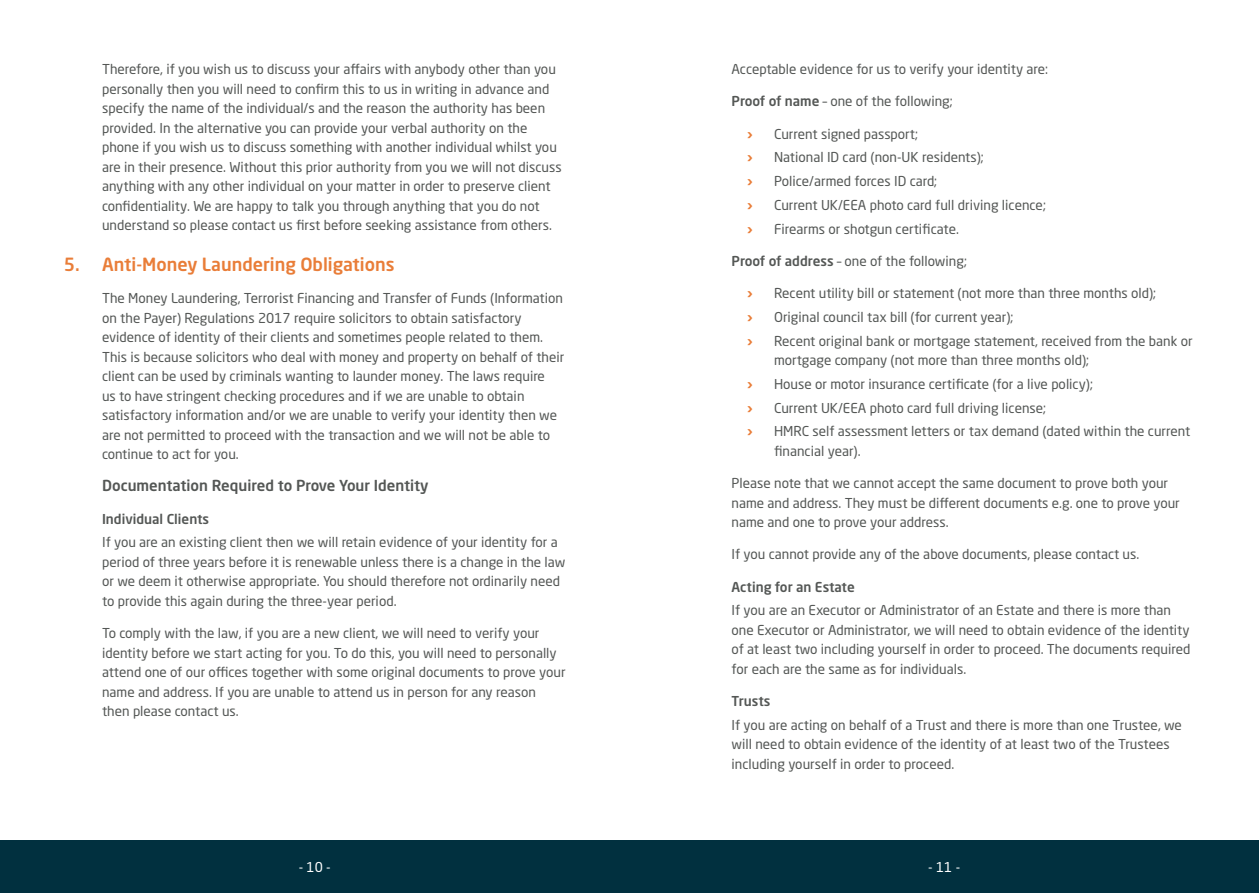
<style>
.page{position:relative;width:1259px;height:893px;background:#fff}
.page>*{position:absolute;margin:0;border:0;box-sizing:border-box;transform-origin:0 0}
.t1{font:500 18px "Neo Sans Std";color:#e97d38}
.t2{font:500 15px "Neo Sans Std";color:#545755}
.t3{font:13.5px/19.5px "Neo Sans Std";color:#545755}
.t4{font:500 13.5px "Neo Sans Std";color:#545755}
.t5{font:700 13.5px "Neo Sans Std";color:#e97d38}
.t6{font:13.5px "Neo Sans Std";color:#fff}
.s1{font-weight:500}
</style>
<div class="page">
<div style="left:0;top:840px;width:1259px;height:53px;background:#01303f"></div>
<p class="t3" style="left:102px;top:59px;width:461px">Therefore, if you wish us to discuss your affairs with anybody other than you personally then you will need to confirm this to us in writing in advance and specify the name of the individual/s and the reason the authority has been provided. In the alternative you can provide your verbal authority on the phone if you wish us to discuss something with another individual whilst you are in their presence. Without this prior authority from you we will not discuss anything with any other individual on your matter in order to preserve client confidentiality. We are happy to talk you through anything that you do not understand so please contact us first before seeking assistance from others.</p>
<h1 class="t1" style="left:64px;top:253px;width:332px">5. Anti-Money Laundering Obligations</h1>
<p class="t3" style="left:102px;top:288px;width:464px">The Money Laundering, Terrorist Financing and Transfer of Funds (Information on the Payer) Regulations 2017 require solicitors to obtain satisfactory evidence of identity of their clients and sometimes people related to them.<br>This is because solicitors who deal with money and property on behalf of their client can be used by criminals wanting to launder money. The laws require<br>us to have stringent checking procedures and if we are unable to obtain satisfactory information and/or we are unable to verify your identity then we are not permitted to proceed with the transaction and we will not be able to continue to act for you.</p>
<p class="t2" style="left:102px;top:476px;width:328px">Documentation Required to Prove Your Identity</p>
<p class="t4" style="left:102px;top:510px;width:109px">Individual Clients</p>
<p class="t3" style="left:102px;top:532px;width:465px">If you are an existing client then we will retain evidence of your identity for a period of three years before it is renewable unless there is a change in the law or we deem it otherwise appropriate. You should therefore not ordinarily need to provide this again during the three-year period.</p>
<p class="t3" style="left:102px;top:623px;width:465px">To comply with the law, if you are a new client, we will need to verify your identity before we start acting for you. To do this, you will need to personally attend one of our offices together with some original documents to prove your name and address. If you are unable to attend us in person for any reason then please contact us.</p>
<p class="t3" style="left:731px;top:59px;width:318px">Acceptable evidence for us to verify your identity are:</p>
<p class="t3" style="left:731px;top:91px;width:223px"><span class="s1">Proof of name</span> – one of the following;</p>
<p class="t5" style="left:747px;top:125px;width:7px">›</p>
<p class="t3" style="left:774px;top:124px;width:145px">Current signed passport;</p>
<p class="t5" style="left:747px;top:149px;width:7px">›</p>
<p class="t3" style="left:774px;top:147px;width:211px">National ID card (non-UK residents);</p>
<p class="t5" style="left:747px;top:172px;width:7px">›</p>
<p class="t3" style="left:774px;top:171px;width:165px">Police/armed forces ID card;</p>
<p class="t5" style="left:747px;top:196px;width:7px">›</p>
<p class="t3" style="left:774px;top:195px;width:273px">Current UK/EEA photo card full driving licence;</p>
<p class="t5" style="left:747px;top:220px;width:7px">›</p>
<p class="t3" style="left:774px;top:219px;width:186px">Firearms or shotgun certificate.</p>
<p class="t3" style="left:731px;top:251px;width:237px"><span class="s1">Proof of address</span> – one of the following;</p>
<p class="t5" style="left:747px;top:284px;width:7px">›</p>
<p class="t3" style="left:774px;top:283px;width:384px">Recent utility bill or statement (not more than three months old);</p>
<p class="t5" style="left:747px;top:308px;width:7px">›</p>
<p class="t3" style="left:774px;top:307px;width:241px">Original council tax bill (for current year);</p>
<p class="t5" style="left:747px;top:332px;width:7px">›</p>
<p class="t3" style="left:774px;top:331px;width:420px">Recent original bank or mortgage statement, received from the bank or mortgage company (not more than three months old);</p>
<p class="t5" style="left:747px;top:375px;width:7px">›</p>
<p class="t3" style="left:774px;top:374px;width:320px">House or motor insurance certificate (for a live policy);</p>
<p class="t5" style="left:747px;top:399px;width:7px">›</p>
<p class="t3" style="left:774px;top:398px;width:273px">Current UK/EEA photo card full driving license;</p>
<p class="t5" style="left:747px;top:423px;width:7px">›</p>
<p class="t3" style="left:774px;top:421px;width:418px">HMRC self assessment letters or tax demand (dated within the current financial year).</p>
<p class="t3" style="left:731px;top:473px;width:450px">Please note that we cannot accept the same document to prove both your name and address. They must be different documents e.g. one to prove your name and one to prove your address.</p>
<p class="t3" style="left:731px;top:544px;width:409px">If you cannot provide any of the above documents, please contact us.</p>
<p class="t4" style="left:731px;top:578px;width:125px">Acting for an Estate</p>
<p class="t3" style="left:731px;top:600px;width:460px">If you are an Executor or Administrator of an Estate and there is more than one Executor or Administrator, we will need to obtain evidence of the identity of at least two including yourself in order to proceed. The documents required for each are the same as for individuals.</p>
<p class="t4" style="left:731px;top:692px;width:40px">Trusts</p>
<p class="t3" style="left:731px;top:715px;width:452px">If you are acting on behalf of a Trust and there is more than one Trustee, we will need to obtain evidence of the identity of at least two of the Trustees including yourself in order to proceed.</p>
<p class="t6" style="left:299px;top:858px;width:33px">- 10 -</p>
<p class="t6" style="left:928px;top:858px;width:33px">- 11 -</p>
</div>
